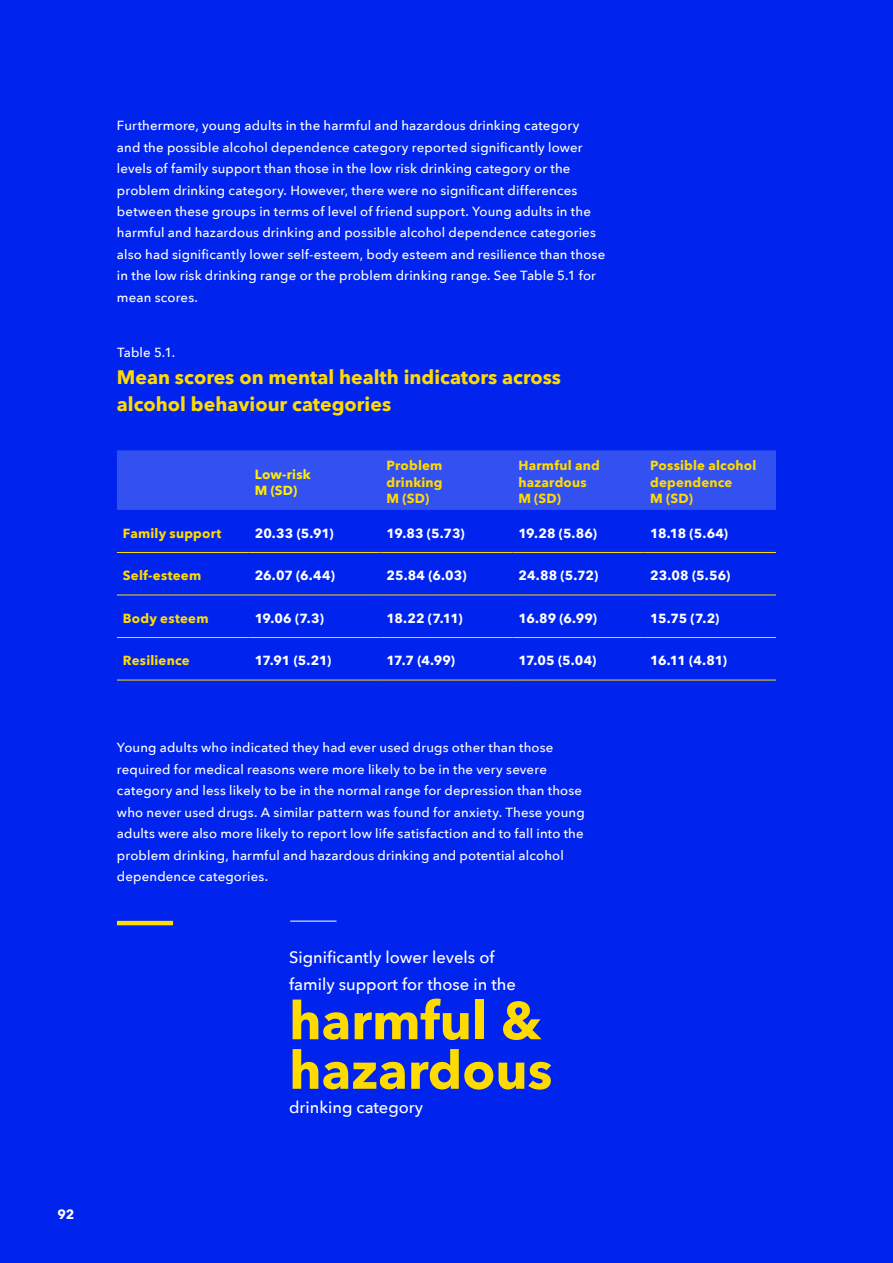
<style>
.page{position:relative;width:893px;height:1263px;background:#0024ed}
.page>*{position:absolute;margin:0;border:0;box-sizing:border-box;transform-origin:0 0}
.t1{font:700 52.5px/49.5px "Avenir Next";color:#ffdb00}
.t2{font:700 19.5px/27px "Avenir Next";color:#ffdb00}
.t3{font:500 16.5px/27px "Avenir Next";color:#fff}
.t4{font:500 13.2px/21.5px "Avenir Next";letter-spacing:.01em;color:#fff}
.t5{font:700 13.2px "Avenir Next";color:#fff}
.t6{font:700 13.2px/16.5px "Avenir Next";letter-spacing:.015em;color:#ffdb00}
.t7{font:700 13.2px/16.5px "Avenir Next";letter-spacing:.02em;color:#ffed00}
</style>
<div class="page">
<hr style="left:117px;top:921px;width:56px;height:4px;background:#ffdb00">
<div style="left:117px;top:450px;width:659px;height:60px;background:#3350f1"></div>
<hr style="left:117px;top:552px;width:132px;height:1px;background:#ffdb00">
<hr style="left:249px;top:552px;width:132px;height:1px;background:#ffdb00">
<hr style="left:381px;top:552px;width:131px;height:1px;background:#ffdb00">
<hr style="left:512px;top:552px;width:132px;height:1px;background:#ffdb00">
<hr style="left:644px;top:552px;width:132px;height:1px;background:#ffdb00">
<hr style="left:117px;top:595px;width:132px;height:1px;background:#ffdb00">
<hr style="left:249px;top:595px;width:132px;height:1px;background:#ffdb00">
<hr style="left:381px;top:595px;width:131px;height:1px;background:#ffdb00">
<hr style="left:512px;top:595px;width:132px;height:1px;background:#ffdb00">
<hr style="left:644px;top:595px;width:132px;height:1px;background:#ffdb00">
<hr style="left:117px;top:637px;width:132px;height:1px;background:#ffdb00">
<hr style="left:117px;top:680px;width:132px;height:1px;background:#ffdb00">
<hr style="left:249px;top:637px;width:132px;height:1px;background:#ffdb00">
<hr style="left:381px;top:637px;width:131px;height:1px;background:#ffdb00">
<hr style="left:512px;top:637px;width:132px;height:1px;background:#ffdb00">
<hr style="left:644px;top:637px;width:132px;height:1px;background:#ffdb00">
<hr style="left:249px;top:680px;width:132px;height:1px;background:#ffdb00">
<hr style="left:381px;top:680px;width:131px;height:1px;background:#ffdb00">
<hr style="left:512px;top:680px;width:132px;height:1px;background:#ffdb00">
<hr style="left:644px;top:680px;width:132px;height:1px;background:#ffdb00">
<hr style="left:290px;top:921px;width:47px;height:1px;background:#fff">
<p class="t5" style="left:57px;top:1202px;width:19px">92</p>
<p class="t4" style="left:117px;top:114px;width:490px">Furthermore, young adults in the harmful and hazardous drinking category and the possible alcohol dependence category reported significantly lower levels of family support than those in the low risk drinking category or the problem drinking category. However, there were no significant differences between these groups in terms of level of friend support. Young adults in the harmful and hazardous drinking and possible alcohol dependence categories also had significantly lower self-esteem, body esteem and resilience than those in the low risk drinking range or the problem drinking range. See Table 5.1 for mean scores.</p>
<p class="t4" style="left:117px;top:341px;width:60px">Table 5.1.</p>
<h2 class="t2" style="left:117px;top:364px;width:446px">Mean scores on mental health indicators across alcohol behaviour categories</h2>
<p class="t7" style="left:255px;top:465px;width:57px">Low-risk<br>M (SD)</p>
<p class="t6" style="left:387px;top:457px;width:58px;text-align:justify">Problem drinking M (SD)</p>
<p class="t6" style="left:518px;top:457px;width:83px">Harmful and hazardous<br>M (SD)</p>
<p class="t6" style="left:650px;top:457px;width:108px">Possible alcohol dependence<br>M (SD)</p>
<p class="t6" style="left:123px;top:525px;width:100px">Family support</p>
<p class="t5" style="left:255px;top:522px;width:80px">20.33 (5.91)</p>
<p class="t5" style="left:387px;top:522px;width:80px">19.83 (5.73)</p>
<p class="t5" style="left:518px;top:522px;width:80px">19.28 (5.86)</p>
<p class="t5" style="left:650px;top:522px;width:79px">18.18 (5.64)</p>
<p class="t6" style="left:123px;top:567px;width:80px">Self-esteem</p>
<p class="t5" style="left:255px;top:564px;width:82px">26.07 (6.44)</p>
<p class="t5" style="left:387px;top:564px;width:81px">25.84 (6.03)</p>
<p class="t5" style="left:518px;top:564px;width:81px">24.88 (5.72)</p>
<p class="t5" style="left:650px;top:564px;width:81px">23.08 (5.56)</p>
<p class="t6" style="left:123px;top:610px;width:87px">Body esteem</p>
<p class="t5" style="left:255px;top:607px;width:71px">19.06 (7.3)</p>
<p class="t5" style="left:387px;top:607px;width:77px">18.22 (7.11)</p>
<p class="t5" style="left:518px;top:607px;width:80px">16.89 (6.99)</p>
<p class="t5" style="left:650px;top:607px;width:71px">15.75 (7.2)</p>
<p class="t6" style="left:123px;top:652px;width:68px">Resilience</p>
<p class="t5" style="left:255px;top:649px;width:78px">17.91 (5.21)</p>
<p class="t5" style="left:387px;top:649px;width:70px">17.7 (4.99)</p>
<p class="t5" style="left:518px;top:649px;width:79px">17.05 (5.04)</p>
<p class="t5" style="left:650px;top:649px;width:78px">16.11 (4.81)</p>
<p class="t4" style="left:117px;top:737px;width:469px">Young adults who indicated they had ever used drugs other than those required for medical reasons were more likely to be in the very severe category and less likely to be in the normal range for depression than those who never used drugs. A similar pattern was found for anxiety. These young adults were also more likely to report low life satisfaction and to fall into the problem drinking, harmful and hazardous drinking and potential alcohol dependence categories.</p>
<p class="t3" style="left:289px;top:943px;width:228px">Significantly lower levels of family support for those in the</p>
<h1 class="t1" style="left:289px;top:995px;width:265px">harmful &amp; hazardous</h1>
<p class="t3" style="left:289px;top:1093px;width:136px">drinking category</p>
</div>
